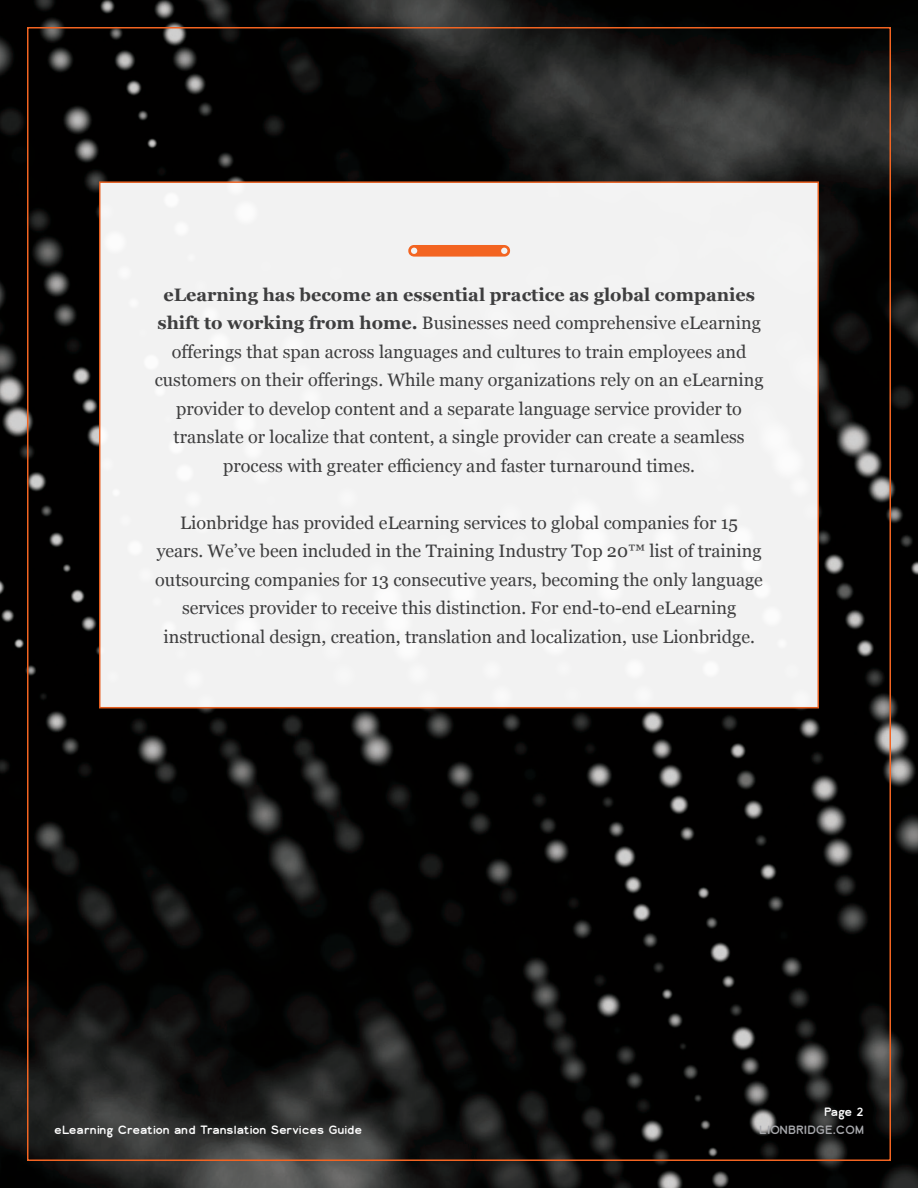
<style>
.page{position:relative;width:918px;height:1188px;background:#fff}
.page>*{position:absolute;margin:0;border:0;box-sizing:border-box;transform-origin:0 0}
.t1{font:18px/28.5px "Georgia";color:#3e3e3f;text-align:center}
.Lion_Intro{font:11.25px "Lionbridge Sans";letter-spacing:-.015em;color:#fff}
.Lion_Intro-2{font:11.25px "Lionbridge Sans";color:#a8a9ad}
.s1{font-weight:700}
</style>
<div class="page">
<img style="left:0;top:0;width:918px;height:1188px">
<div style="left:99px;top:181px;width:720px;height:527px;background:#f2f2f2;border:2px solid #f36421"></div>
<svg style="left:408px;top:245px;width:102px;height:12px"></svg>
<p class="t1" style="left:155px;top:279px;width:610px"><span class="s1">eLearning has become an essential practice as global companies shift to working from home.</span> Businesses need comprehensive eLearning offerings that span across languages and cultures to train employees and customers on their offerings. While many organizations rely on an eLearning provider to develop content and a separate language service provider to translate or localize that content, a single provider can create a seamless process with greater efficiency and faster turnaround times.</p>
<p class="t1" style="left:155px;top:507px;width:609px">Lionbridge has provided eLearning services to global companies for 15 years. We’ve been included in the Training Industry Top 20™ list of training outsourcing companies for 13 consecutive years, becoming the only language services provider to receive this distinction. For end-to-end eLearning instructional design, creation, translation and localization, use Lionbridge.</p>
<p class="Lion_Intro" style="left:54px;top:1122px;width:310px">eLearning Creation and Translation Services Guide</p>
<p class="Lion_Intro" style="left:824px;top:1104px;width:41px">Page 2</p>
<p class="Lion_Intro-2" style="left:759px;top:1122px;width:106px">LIONBRIDGE.COM</p>
</div>
